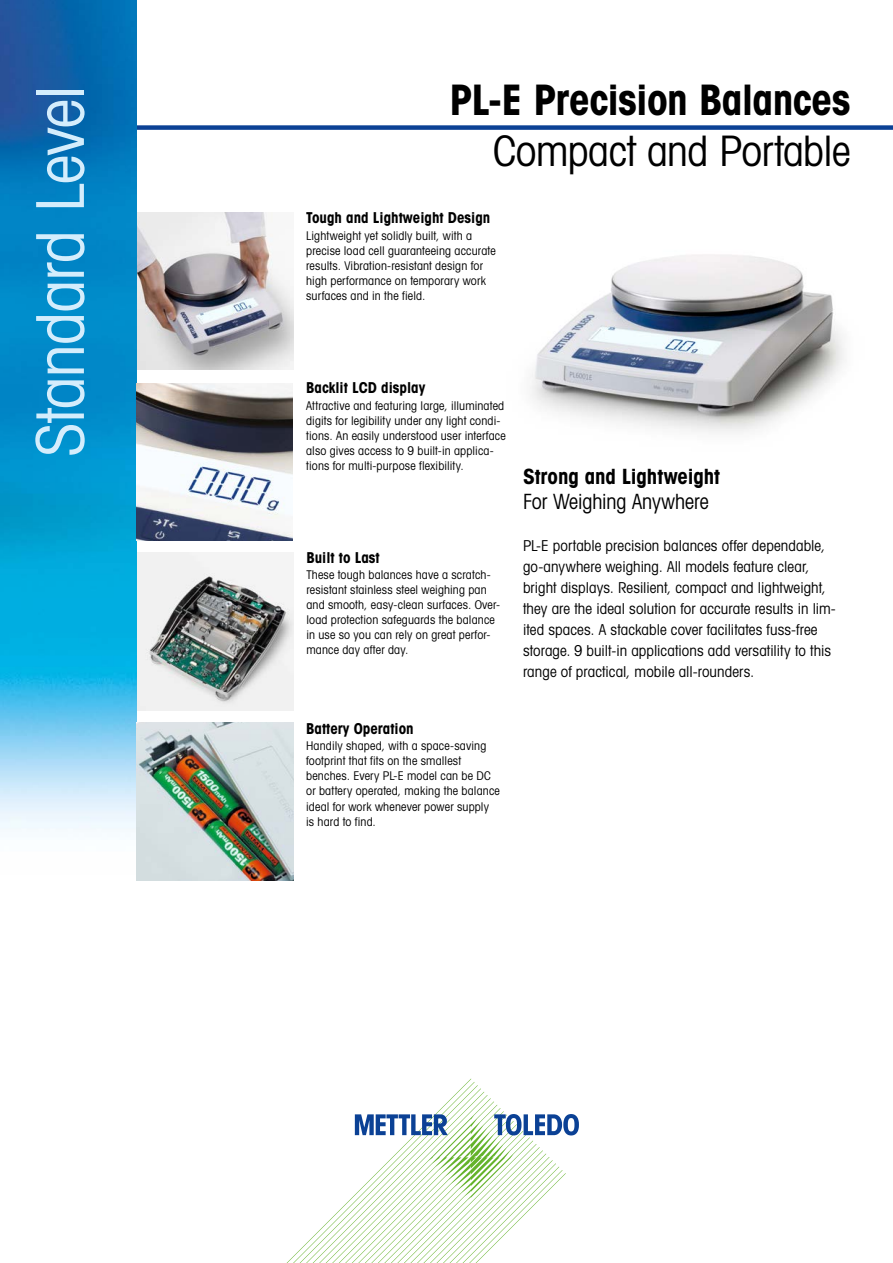
<style>
.page{position:relative;width:893px;height:1263px;background:#fff}
.page>*{position:absolute;margin:0;border:0;box-sizing:border-box;transform-origin:0 0}
.t1{font:66px "Avant Gardefor MT Bk";letter-spacing:-.015em;color:#d4edfc}
.t2{font:42px "Avant Gardefor MT Bd";letter-spacing:-.015em;color:#000}
.t3{font:42px "Avant Gardefor MT Bk";letter-spacing:-.01em;color:#000}
.t4{font:21px "Avant Gardefor MT Bd";letter-spacing:-.005em;color:#000}
.t5{font:21px "Avant Gardefor MT Bk";letter-spacing:-.005em;color:#000;scale:.96 1}
.t6{font:15px/21px "Avant Gardefor MT Bk";letter-spacing:.005em;color:#000}
.t7{font:15px "Avant Gardefor MT Bd";color:#000}
.t8{font:12px/15px "Avant Gardefor MT Bk";letter-spacing:.015em;color:#000}
</style>
<div class="page">
<div style="left:111px;top:125px;width:782px;height:5px;background:#0b4195"></div>
<svg style="left:287px;top:1078px;width:292px;height:185px"></svg>
<img style="left:530px;top:254px;width:314px;height:179px">
<img style="left:136px;top:213px;width:157px;height:157px">
<img style="left:136px;top:552px;width:157px;height:159px">
<img style="left:0;top:0;width:136px;height:830px">
<img style="left:136px;top:723px;width:157px;height:157px">
<img style="left:136px;top:384px;width:157px;height:156px">
<h1 class="t1" style="left:19px;top:456px;width:373px;rotate:-90deg">Standard Level</h1>
<h2 class="t2" style="left:449px;top:73px;width:403px">PL-E Precision Balances</h2>
<h2 class="t3" style="left:493px;top:125px;width:359px">Compact and Portable</h2>
<p class="t7" style="left:306px;top:208px;width:186px">Tough and Lightweight Design</p>
<p class="t8" style="left:306px;top:228px;width:191px">Lightweight yet solidly built, with a precise load cell guaranteeing accurate results. Vibration-resistant design for high performance on temporary work surfaces and in the field.</p>
<p class="t7" style="left:306px;top:378px;width:121px">Backlit LCD display</p>
<p class="t8" style="left:306px;top:397px;width:201px">Attractive and featuring large, illuminated digits for legibility under any light condi&shy;tions. An easily understood user interface also gives access to 9 built-in applica&shy;tions for multi-purpose flexibility.</p>
<p class="t7" style="left:306px;top:548px;width:75px">Built to Last</p>
<p class="t8" style="left:306px;top:567px;width:195px">These tough balances have a scratch&shy;resistant stainless steel weighing pan and smooth, easy-clean surfaces. Over&shy;load protection safeguards the balance in use so you can rely on great perfor&shy;mance day after day.</p>
<p class="t7" style="left:306px;top:719px;width:109px">Battery Operation</p>
<p class="t8" style="left:306px;top:738px;width:195px">Handily shaped, with a space-saving footprint that fits on the smallest benches. Every PL-E model can be DC or battery operated, making the balance ideal for work whenever power supply is hard to find.</p>
<h3 class="t4" style="left:523px;top:463px;width:199px">Strong and Lightweight</h3>
<h3 class="t5" style="left:523px;top:489px;width:195px">For Weighing Anywhere</h3>
<p class="t6" style="left:523px;top:535px;width:314px">PL-E portable precision balances offer dependable, go-anywhere weighing. All models feature clear, bright displays. Resilient, compact and lightweight, they are the ideal solution for accurate results in lim&shy;ited spaces. A stackable cover facilitates fuss-free storage. 9 built-in applications add versatility to this range of practical, mobile all-rounders.</p>
</div>
